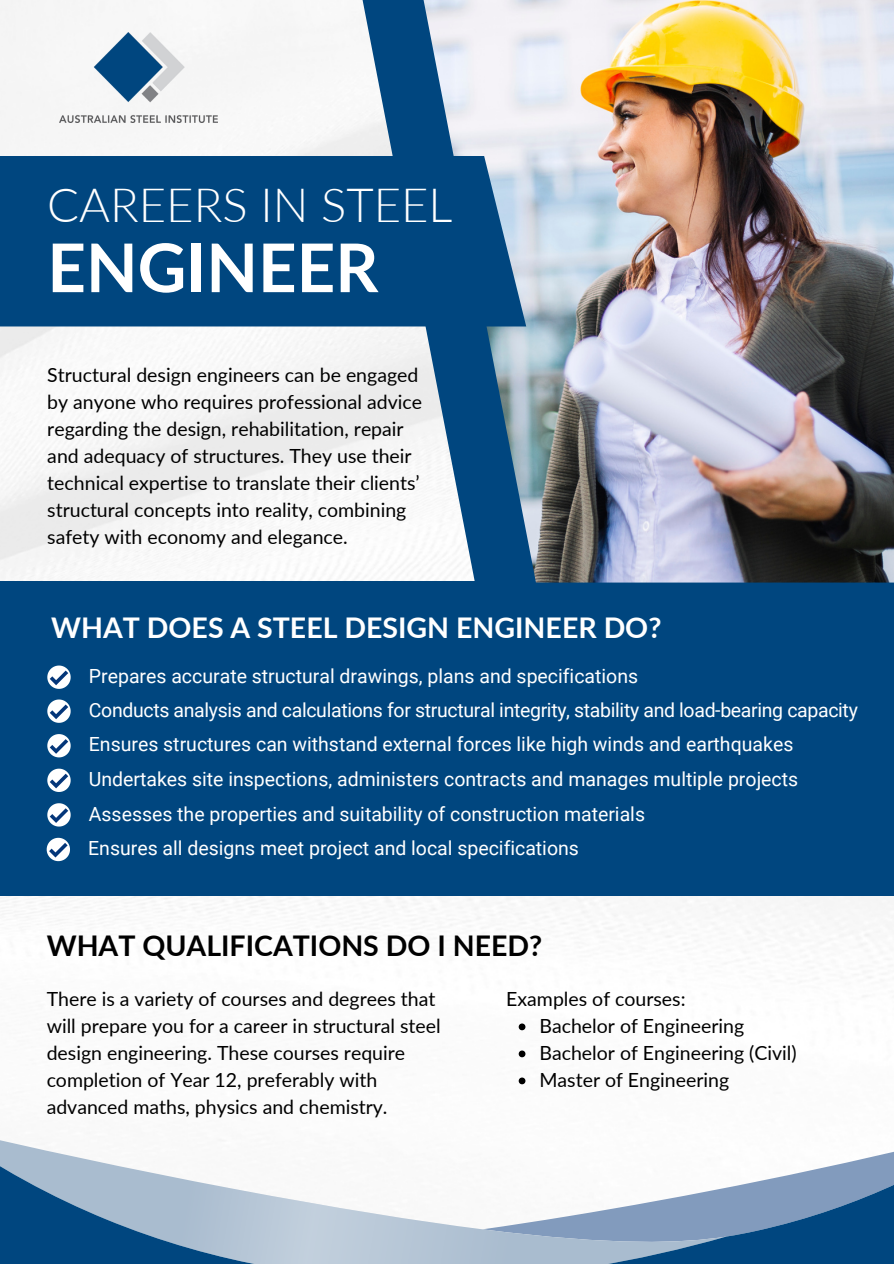
<style>
.page{position:relative;width:894px;height:1264px;background:#fff}
.page>*{position:absolute;margin:0;border:0;box-sizing:border-box;transform-origin:0 0}
.t1{font:700 67.2px "Lato";color:#fff}
.t2{font:300 47.25px "Lato";color:#fff}
.t3{font:700 28.5px "Lato";color:#fff}
.t4{font:700 28.5px "Lato";color:#000}
.t5{font:19.5px/27px "Lato";color:#000}
.t6{font:19.5px "Roboto";color:#fff}
</style>
<div class="page">
<img style="left:0;top:0;width:893px;height:1085px">
<svg style="left:351px;top:0;width:64px;height:581px;fill:#f4f4f4"></svg>
<div style="left:0;top:581px;width:893px;height:314px;background:#00467f"></div>
<svg style="left:47px;top:699px;width:24px;height:23px"></svg>
<img style="left:415px;top:0;width:478px;height:582px">
<svg style="left:726px;top:1152px;width:167px;height:111px"></svg>
<svg style="left:0;top:1140px;width:726px;height:123px"></svg>
<div style="left:0;top:156px;width:526px;height:170px;background:#00467f"></div>
<img style="left:59px;top:33px;width:159px;height:90px">
<svg style="left:47px;top:665px;width:24px;height:24px"></svg>
<svg style="left:47px;top:768px;width:24px;height:24px"></svg>
<svg style="left:47px;top:734px;width:24px;height:23px"></svg>
<svg style="left:47px;top:837px;width:23px;height:24px"></svg>
<svg style="left:47px;top:803px;width:24px;height:23px"></svg>
<svg style="left:518px;top:1023px;width:7px;height:7px"></svg>
<svg style="left:518px;top:1050px;width:7px;height:7px"></svg>
<svg style="left:518px;top:1077px;width:7px;height:7px"></svg>
<h2 class="t2" style="left:47px;top:175px;width:406px">CAREERS IN STEEL</h2>
<h1 class="t1" style="left:47px;top:226px;width:332px">ENGINEER</h1>
<p class="t5" style="left:47px;top:360px;width:376px">Structural design engineers can be engaged by anyone who requires professional advice regarding the design, rehabilitation, repair and adequacy of structures. They use their technical expertise to translate their clients’ structural concepts into reality, combining safety with economy and elegance.</p>
<h3 class="t3" style="left:51px;top:610px;width:611px">WHAT DOES A STEEL DESIGN ENGINEER DO?</h3>
<p class="t6" style="left:89px;top:665px;width:550px">Prepares accurate structural drawings, plans and specifications</p>
<p class="t6" style="left:89px;top:698px;width:770px">Conducts analysis and calculations for structural integrity, stability and load-bearing capacity</p>
<p class="t6" style="left:89px;top:733px;width:705px">Ensures structures can withstand external forces like high winds and earthquakes</p>
<p class="t6" style="left:89px;top:768px;width:710px">Undertakes site inspections, administers contracts and manages multiple projects</p>
<p class="t6" style="left:89px;top:802px;width:557px">Assesses the properties and suitability of construction materials</p>
<p class="t6" style="left:88px;top:837px;width:492px">Ensures all designs meet project and local specifications</p>
<p class="t4" style="left:47px;top:928px;width:497px">WHAT QUALIFICATIONS DO I NEED?</p>
<p class="t5" style="left:47px;top:984px;width:395px">There is a variety of courses and degrees that will prepare you for a career in structural steel design engineering. These courses require completion of Year 12, preferably with advanced maths, physics and chemistry.</p>
<p class="t5" style="left:506px;top:984px;width:181px">Examples of courses:</p>
<p class="t5" style="left:539px;top:1011px;width:206px">Bachelor of Engineering</p>
<p class="t5" style="left:539px;top:1038px;width:258px">Bachelor of Engineering (Civil)</p>
<p class="t5" style="left:539px;top:1065px;width:191px">Master of Engineering</p>
</div>
